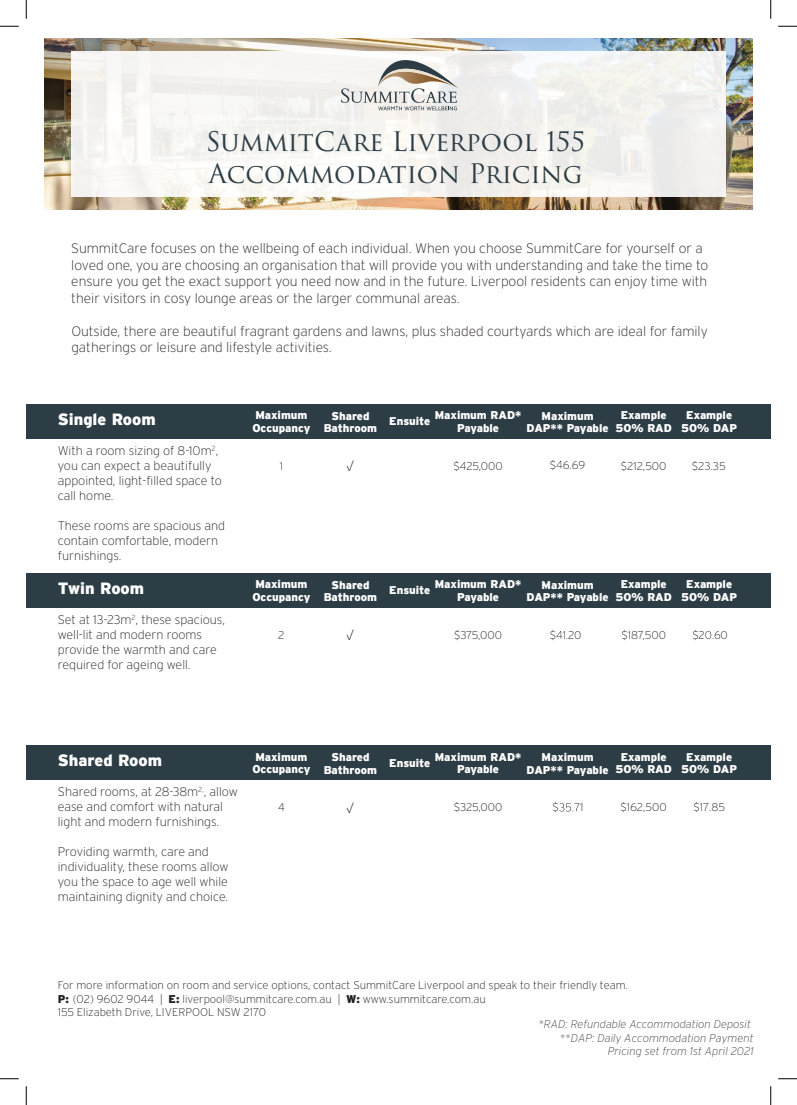
<style>
.page{position:relative;width:797px;height:1105px;background:#fff}
.page>*{position:absolute;margin:0;border:0;box-sizing:border-box;transform-origin:0 0}
.t1{font:26.25px/31.5px "Trajan Pro 3";color:#2d3d45}
.t2{font:900 16.25px "Interstate";color:#fff}
.t3{font:200 15px "Interstate";color:#231f20}
.t4{font:200 13.75px/16.5px "Interstate";color:#231f20}
.t5{font:200 12.5px/15px "Interstate";color:#231f20}
.t6{font:900 11.25px/12.5px "Interstate";color:#fff;text-align:center}
.t7{font:200 11.25px/13.5px "Interstate";color:#231f20}
.t8{font:italic 200 11.25px/13.5px "Interstate";color:#434343;text-align:right}
.s1{font-weight:900}
</style>
<div class="page">
<img style="left:44px;top:38px;width:708px;height:171px">
<div style="left:71px;top:51px;width:654px;height:146px;background:linear-gradient(to right,#f8f7f4,#f1f0ee)"></div>
<div style="left:26px;top:404px;width:744px;height:34px;background:#2d3d45"></div>
<svg style="left:705px;top:462px;width:7px;height:8px"></svg>
<div style="left:26px;top:573px;width:744px;height:34px;background:#2d3d45"></div>
<svg style="left:556px;top:631px;width:6px;height:8px"></svg>
<svg style="left:705px;top:631px;width:15px;height:8px"></svg>
<div style="left:26px;top:745px;width:744px;height:35px;background:#2d3d45"></div>
<svg style="left:559px;top:803px;width:20px;height:8px"></svg>
<svg style="left:556px;top:461px;width:6px;height:7px"></svg>
<svg style="left:341px;top:60px;width:116px;height:50px"></svg>
<svg style="left:0;top:25px;width:19px;height:2px"></svg>
<svg style="left:778px;top:25px;width:19px;height:2px"></svg>
<svg style="left:0;top:1078px;width:19px;height:1px"></svg>
<svg style="left:778px;top:1078px;width:19px;height:1px"></svg>
<svg style="left:25px;top:0;width:2px;height:19px"></svg>
<svg style="left:25px;top:1086px;width:2px;height:19px"></svg>
<svg style="left:770px;top:0;width:1px;height:19px"></svg>
<svg style="left:770px;top:1086px;width:1px;height:19px"></svg>
<p class="t1" style="left:206px;top:127px;width:381px">SummitCare Liverpool 155<br>Accommodation Pricing</p>
<p class="t4" style="left:71px;top:240px;width:638px">SummitCare focuses on the wellbeing of each individual. When you choose SummitCare for yourself or a loved one, you are choosing an organisation that will provide you with understanding and take the time to ensure you get the exact support you need now and in the future. Liverpool residents can enjoy time with their visitors in cosy lounge areas or the larger communal areas.</p>
<p class="t4" style="left:71px;top:322px;width:638px">Outside, there are beautiful fragrant gardens and lawns, plus shaded courtyards which are ideal for family gatherings or leisure and lifestyle activities.</p>
<p class="t2" style="left:58px;top:410px;width:99px">Single Room</p>
<p class="t6" style="left:252px;top:409px;width:60px;text-align:left">Maximum<br>Occupancy</p>
<p class="t6" style="left:324px;top:409px;width:55px">Shared<br>Bathroom</p>
<p class="t6" style="left:389px;top:415px;width:43px">Ensuite</p>
<p class="t6" style="left:435px;top:409px;width:88px">Maximum RAD*<br>Payable</p>
<p class="t5" style="left:58px;top:443px;width:166px">With a room sizing of 8-10m<sup>2</sup>, you can expect a beautifully appointed, light-filled space to call home.</p>
<p class="t5" style="left:58px;top:518px;width:169px">These rooms are spacious and contain comfortable, modern furnishings.</p>
<p class="t6" style="left:526px;top:409px;width:83px">Maximum<br>DAP** Payable</p>
<p class="t6" style="left:615px;top:409px;width:58px">Example<br>50% RAD</p>
<p class="t6" style="left:681px;top:409px;width:57px">Example<br>50% DAP</p>
<p class="t7" style="left:550px;top:458px;width:37px">$ 6.69</p>
<p class="t7" style="left:280px;top:459px;width:5px">1</p>
<p class="t3" style="left:346px;top:458px;width:10px">√</p>
<p class="t7" style="left:453px;top:459px;width:51px">$425,000</p>
<p class="t7" style="left:620px;top:459px;width:47px">$212,500</p>
<p class="t7" style="left:691px;top:459px;width:36px">$2 35</p>
<p class="t2" style="left:58px;top:579px;width:88px">Twin Room</p>
<p class="t6" style="left:252px;top:578px;width:60px;text-align:left">Maximum<br>Occupancy</p>
<p class="t6" style="left:324px;top:578px;width:55px">Shared<br>Bathroom</p>
<p class="t6" style="left:389px;top:584px;width:43px">Ensuite</p>
<p class="t6" style="left:435px;top:578px;width:88px">Maximum RAD*<br>Payable</p>
<p class="t5" style="left:58px;top:612px;width:169px">Set at 13-23m<sup>2</sup>, these spacious, well-lit and modern rooms provide the warmth and care required for ageing well.</p>
<p class="t6" style="left:526px;top:578px;width:83px">Maximum<br>DAP** Payable</p>
<p class="t6" style="left:615px;top:578px;width:58px">Example<br>50% RAD</p>
<p class="t6" style="left:681px;top:578px;width:57px">Example<br>50% DAP</p>
<p class="t7" style="left:278px;top:628px;width:8px">2</p>
<p class="t3" style="left:346px;top:627px;width:10px">√</p>
<p class="t7" style="left:454px;top:628px;width:49px">$375,000</p>
<p class="t7" style="left:550px;top:628px;width:33px">$ 1.20</p>
<p class="t7" style="left:621px;top:628px;width:46px">$187,500</p>
<p class="t7" style="left:692px;top:628px;width:14px">$2</p>
<p class="t7" style="left:720px;top:628px;width:9px">0</p>
<p class="t2" style="left:58px;top:751px;width:106px">Shared Room</p>
<p class="t6" style="left:252px;top:750px;width:60px;text-align:left">Maximum<br>Occupancy</p>
<p class="t6" style="left:324px;top:751px;width:55px">Shared<br>Bathroom</p>
<p class="t6" style="left:389px;top:756px;width:43px">Ensuite</p>
<p class="t6" style="left:435px;top:750px;width:88px">Maximum RAD*<br>Payable</p>
<p class="t5" style="left:58px;top:784px;width:181px">Shared rooms, at 28-38m<sup>2,</sup>, allow ease and comfort with natural light and modern furnishings.</p>
<p class="t5" style="left:58px;top:844px;width:172px">Providing warmth, care and individuality, these rooms allow you the space to age well while maintaining dignity and choice.</p>
<p class="t6" style="left:526px;top:751px;width:83px">Maximum<br>DAP** Payable</p>
<p class="t6" style="left:615px;top:750px;width:58px">Example<br>50% RAD</p>
<p class="t6" style="left:681px;top:750px;width:57px">Example<br>50% DAP</p>
<p class="t7" style="left:278px;top:801px;width:8px">4</p>
<p class="t3" style="left:346px;top:799px;width:10px">√</p>
<p class="t7" style="left:454px;top:801px;width:50px">$325,000</p>
<p class="t7" style="left:552px;top:801px;width:8px">$</p>
<p class="t7" style="left:580px;top:801px;width:5px">1</p>
<p class="t7" style="left:620px;top:801px;width:48px">$162,500</p>
<p class="t7" style="left:693px;top:801px;width:33px">$17.85</p>
<p class="t7" style="left:58px;top:978px;width:571px">For more information on room and service options, contact SummitCare Liverpool and speak to their friendly team.<br><span class="s1">P:</span> (02) 9602 9044 | <span class="s1">E:</span> liverpool@summitcare.com.au | <span class="s1">W:</span> www.summitcare.com.au<br>155 Elizabeth Drive, LIVERPOOL NSW 2170</p>
<p class="t8" style="left:538px;top:1018px;width:217px">*RAD: Refundable Accommodation Deposit **DAP: Daily Accommodation Payment<br>Pricing set from 1st April 2021</p>
</div>
